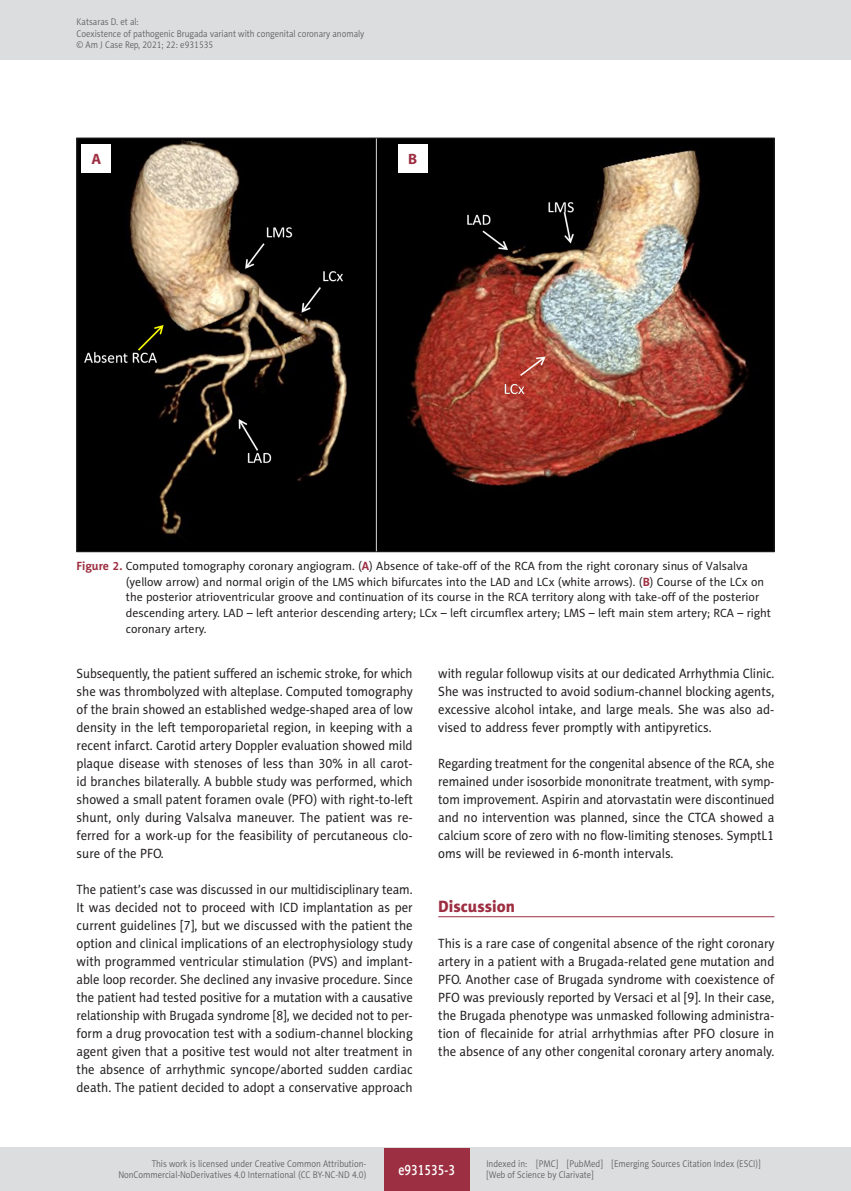
<style>
.page{position:relative;width:851px;height:1191px;background:#fff}
.page>*{position:absolute;margin:0;border:0;box-sizing:border-box;transform-origin:0 0}
.AJCR_Headline_1{font:16.5px "Naomi Sans EFN Heavy";color:#9d2f42}
.AJCR_e-PAGINA{font:15px "Naomi Sans EFN Medium";color:#fff;scale:.8 1}
.t1{font:700 15px "Myriad Pro";color:#9d2f42}
.AJCR_Body{font:13.5px/18px "Naomi Sans EFN";color:#231f20;text-align:justify;scale:.94 1}
.AJCR_Body-2{font:13.5px/18px "Naomi Sans EFN";color:#231f20;text-align:justify;scale:.93 1}
.AJCR_Body-3{font:13.5px/18px "Naomi Sans EFN";color:#231f20;text-align:justify;scale:.95 1}
.AJCR_Rycina_tytul{font:12px/15.8px "Naomi Sans EFN";color:#231f20}
.AJCR_pagina_zywa{font:9.75px/11.2px "Naomi Sans EFN Light";color:#57585a;scale:.9 1}
.AJCR_pagina_sygnatur{font:9.75px "Naomi Sans EFN Light";color:#57585a;scale:.9 1}
.s1{font-weight:700;color:#9d2f42}
</style>
<div class="page">
<hr style="left:438px;top:916px;width:336px;height:1px;background:#9d2f42">
<img style="left:79px;top:140px;width:693px;height:410px">
<div style="left:82px;top:144px;width:29px;height:28px;background:#fff"></div>
<div style="left:398px;top:144px;width:29px;height:28px;background:#fff"></div>
<div style="left:0;top:0;width:850px;height:60px;background:#dcdddf"></div>
<div style="left:0;top:1148px;width:850px;height:43px;background:#dcdddf"></div>
<div style="left:384px;top:1147px;width:85px;height:43px;background:#9d2f42"></div>
<p class="AJCR_pagina_zywa" style="left:77px;top:16px;width:321px">Katsaras D. et al:<br>Coexistence of pathogenic Brugada variant with congenital coronary anomaly</p>
<p class="AJCR_pagina_sygnatur" style="left:77px;top:39px;width:153px">© Am J Case Rep, 2021; 22: e931535</p>
<p class="t1" style="left:91px;top:149px;width:11px">A</p>
<p class="t1" style="left:408px;top:149px;width:11px">B</p>
<p class="AJCR_Rycina_tytul" style="left:126px;top:558px;width:646px;text-indent:-49px"><span class="s1">Figure 2.</span> Computed tomography coronary angiogram. (<span class="s1">A</span>) Absence of take-off of the RCA from the right coronary sinus of Valsalva (yellow arrow) and normal origin of the LMS which bifurcates into the LAD and LCx (white arrows). (<span class="s1">B</span>) Course of the LCx on the posterior atrioventricular groove and continuation of its course in the RCA territory along with take-off of the posterior descending artery. LAD – left anterior descending artery; LCx – left circumflex artery; LMS – left main stem artery; RCA – right coronary artery.</p>
<p class="AJCR_Body-2" style="left:77px;top:664px;width:363px">Subsequently, the patient suffered an ischemic stroke, for which she was thrombolyzed with alteplase. Computed tomography of the brain showed an established wedge-shaped area of low density in the left temporoparietal region, in keeping with a recent infarct. Carotid artery Doppler evaluation showed mild plaque disease with stenoses of less than 30% in all carot&shy;id branches bilaterally. A bubble study was performed, which showed a small patent foramen ovale (PFO) with right-to-left shunt, only during Valsalva maneuver. The patient was re&shy;ferred for a work-up for the feasibility of percutaneous clo&shy;sure of the PFO.</p>
<p class="AJCR_Body" style="left:77px;top:880px;width:359px">The patient’s case was discussed in our multidisciplinary team.<br>It was decided not to proceed with ICD implantation as per current guidelines [7], but we discussed with the patient the option and clinical implications of an electrophysiology study with programmed ventricular stimulation (PVS) and implant&shy;able loop recorder. She declined any invasive procedure. Since the patient had tested positive for a mutation with a causative relationship with Brugada syndrome [8], we decided not to per&shy;form a drug provocation test with a sodium-channel blocking agent given that a positive test would not alter treatment in the absence of arrhythmic syncope/aborted sudden cardiac death. The patient decided to adopt a conservative approach</p>
<p class="AJCR_Body" style="left:438px;top:664px;width:359px">with regular followup visits at our dedicated Arrhythmia Clinic.<br>She was instructed to avoid sodium-channel blocking agents, excessive alcohol intake, and large meals. She was also ad&shy;vised to address fever promptly with antipyretics.</p>
<p class="AJCR_Body-2" style="left:438px;top:754px;width:363px">Regarding treatment for the congenital absence of the RCA, she remained under isosorbide mononitrate treatment, with symp&shy;tom improvement. Aspirin and atorvastatin were discontinued and no intervention was planned, since the CTCA showed a calcium score of zero with no flow-limiting stenoses. SymptL1 oms will be reviewed in 6-month intervals.</p>
<p class="AJCR_Headline_1" style="left:438px;top:896px;width:78px">Discussion</p>
<p class="AJCR_Body-3" style="left:438px;top:934px;width:355px">This is a rare case of congenital absence of the right coronary artery in a patient with a Brugada-related gene mutation and PFO. Another case of Brugada syndrome with coexistence of PFO was previously reported by Versaci et al [9]. In their case, the Brugada phenotype was unmasked following administra&shy;tion of flecainide for atrial arrhythmias after PFO closure in the absence of any other congenital coronary artery anomaly.</p>
<p class="AJCR_pagina_zywa" style="left:118px;top:1158px;width:277px;text-align:right">This work is licensed under Creative Common Attribution-<br>NonCommercial-NoDerivatives 4.0 International (CC BY-NC-ND 4.0)</p>
<p class="AJCR_e-PAGINA" style="left:398px;top:1160px;width:72px">e931535-3</p>
<p class="AJCR_pagina_zywa" style="left:486px;top:1158px;width:306px">Indexed in: [PMC] [PubMed] [Emerging Sources Citation Index (ESCI)] [Web of Science by Clarivate]</p>
</div>
